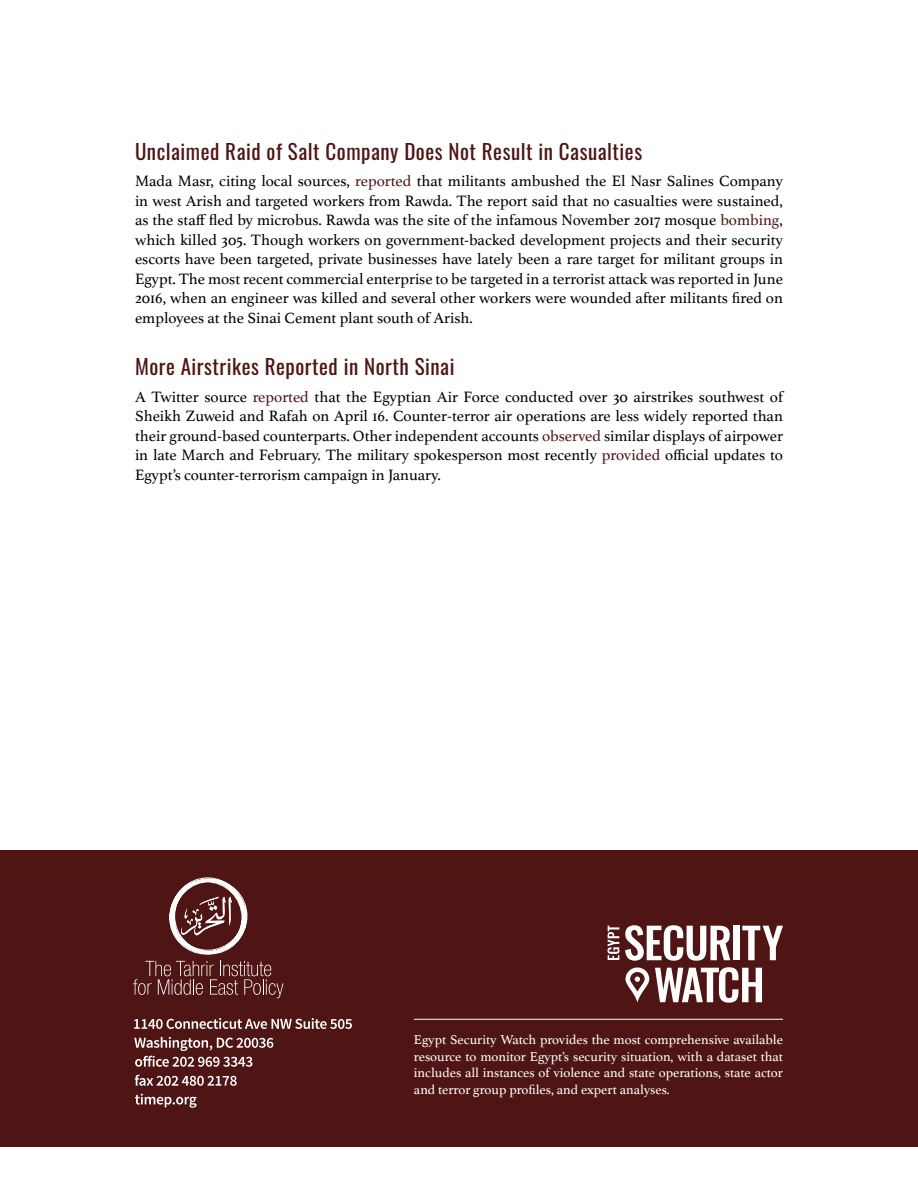
<style>
.page{position:relative;width:918px;height:1188px;background:#fff}
.page>*{position:absolute;margin:0;border:0;box-sizing:border-box;transform-origin:0 0}
.t1{font:21px "Oswald";letter-spacing:.025em;color:#4f1414}
.t2{font:15.75px/19.5px "Athelas";color:#000;text-align:justify}
.t3{font:13.5px/16.5px "Athelas";color:#fff;text-align:justify}
.s1{color:#4f1414}
</style>
<div class="page">
<div style="left:0;top:850px;width:918px;height:298px;background:#4f1414"></div>
<svg style="left:134px;top:1018px;width:218px;height:11px"></svg>
<svg style="left:134px;top:1037px;width:139px;height:30px"></svg>
<svg style="left:135px;top:1075px;width:102px;height:11px"></svg>
<svg style="left:135px;top:1094px;width:62px;height:14px"></svg>
<hr style="left:414px;top:1019px;width:369px;height:1px;background:#fff">
<svg style="left:169px;top:877px;width:78px;height:78px"></svg>
<svg style="left:133px;top:961px;width:150px;height:37px"></svg>
<div style="left:733px;top:926px;width:6px;height:34px;background:#fff"></div>
<svg style="left:742px;top:926px;width:41px;height:34px"></svg>
<svg style="left:655px;top:967px;width:107px;height:36px"></svg>
<svg style="left:608px;top:925px;width:122px;height:36px"></svg>
<svg style="left:625px;top:968px;width:24px;height:35px"></svg>
<h1 class="t1" style="left:135px;top:133px;width:509px">Unclaimed Raid of Salt Company Does Not Result in Casualties</h1>
<p class="t2" style="left:135px;top:171px;width:650px">Mada Masr, citing local sources, <span class="s1">reported</span> that militants ambushed the El Nasr Salines Company in west Arish and targeted workers from Rawda. The report said that no casualties were sustained, as the staff fled by microbus. Rawda was the site of the infamous November 2017 mosque <span class="s1">bombing</span>, which killed 305. Though workers on government-backed development projects and their security escorts have been targeted, private businesses have lately been a rare target for militant groups in Egypt. The most recent commercial enterprise to be targeted in a terrorist attack was reported in June 2016, when an engineer was killed and several other workers were wounded after militants fired on employees at the Sinai Cement plant south of Arish.</p>
<h1 class="t1" style="left:135px;top:348px;width:321px">More Airstrikes Reported in North Sinai</h1>
<p class="t2" style="left:135px;top:386px;width:650px">A Twitter source <span class="s1">reported</span> that the Egyptian Air Force conducted over 30 airstrikes southwest of Sheikh Zuweid and Rafah on April 16. Counter-terror air operations are less widely reported than their ground-based counterparts. Other independent accounts <span class="s1">observed</span> similar displays of airpower in late March and February. The military spokesperson most recently <span class="s1">provided</span> official updates to Egypt’s counter-terrorism campaign in January.</p>
<p class="t3" style="left:414px;top:1031px;width:371px">Egypt Security Watch provides the most comprehensive available resource to monitor Egypt’s security situation, with a dataset that includes all instances of violence and state operations, state actor and terror group profiles, and expert analyses.</p>
</div>
